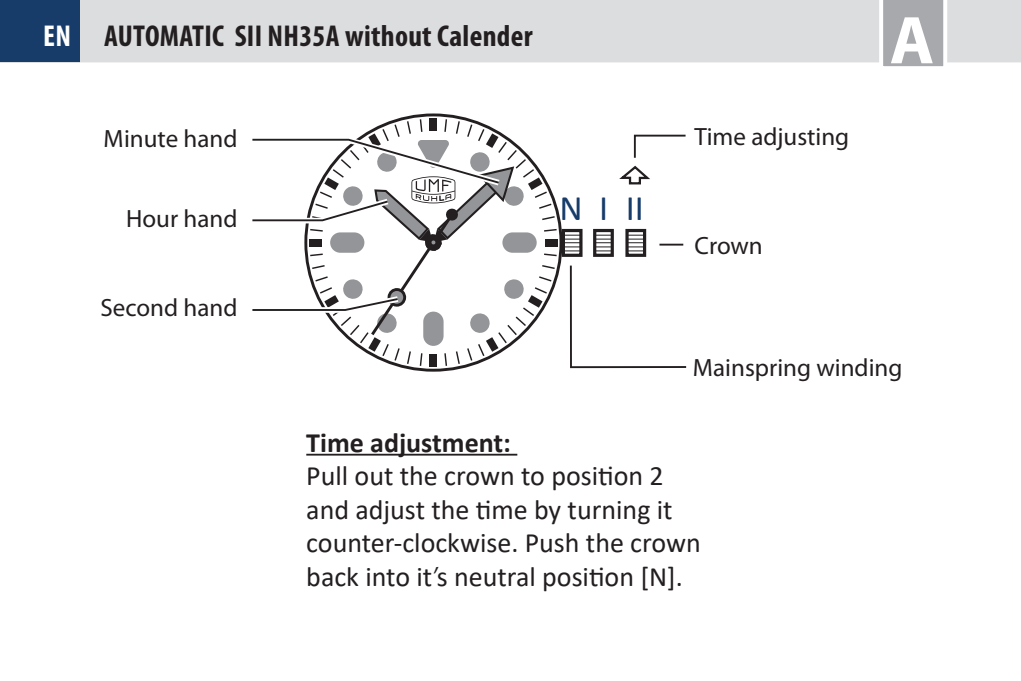
<style>
.page{position:relative;width:1021px;height:681px;background:#fff}
.page>*{position:absolute;margin:0;border:0;box-sizing:border-box;transform-origin:0 0}
.t1{font:700 68px "Myriad Pro";color:#fff}
.t2{font:36px "Calibri";color:#173c6a}
.t3{font:700 condensed 30.4px "Myriad Pro";letter-spacing:.01em;color:#231f20}
.t4{font:28px/33.6px "Calibri";color:#231f20}
.t5{font:700 28px "Calibri";color:#231f20}
.t6{font:24.8px "Myriad Pro";color:#231f20}
.s1{color:#fff}
.s2{font-family:"Myriad Pro";font-style:italic;font-stretch:condensed}
</style>
<div class="page">
<svg style="left:396px;top:113px;width:74px;height:258px"></svg>
<div style="left:79px;top:0;width:941px;height:62px;background:#dcdddf"></div>
<div style="left:0;top:0;width:79px;height:62px;background:#173c6a"></div>
<svg style="left:879px;top:0;width:68px;height:67px;background:#b2b3b7"></svg>
<svg style="left:252px;top:119px;width:435px;height:250px"></svg>
<hr style="left:659px;top:243px;width:24px;height:3px;background:#fff">
<hr style="left:659px;top:243px;width:24px;height:2px;background:#231f20">
<hr style="left:306px;top:453px;width:211px;height:2px;background:#231f20">
<p class="t3" style="left:43px;top:17px;width:491px"><span class="s1">EN</span> AUTOMATIC SII NH35A without Calender</p>
<h1 class="t1" style="left:889px;top:-4px;width:46px">A</h1>
<p class="t6" style="left:104px;top:123px;width:135px">Minute hand</p>
<p class="t6" style="left:694px;top:121px;width:156px">Time adjusting</p>
<p class="t6" style="left:126px;top:203px;width:113px">Hour hand</p>
<p class="t6" style="left:100px;top:292px;width:138px">Second hand</p>
<p class="t2" style="left:559px;top:183px;width:86px">NIII</p>
<p class="t6" style="left:694px;top:230px;width:70px">Crown</p>
<p class="t6" style="left:693px;top:352px;width:211px">Mainspring winding</p>
<p class="t5" style="left:306px;top:422px;width:206px">Time adjustment:</p>
<p class="t4" style="left:306px;top:458px;width:396px">Pull out the crown to position 2 and adjust the time by turning it counter-clockwise. Push the crown back into it<span class="s2">’</span>s neutral position [N].</p>
</div>
